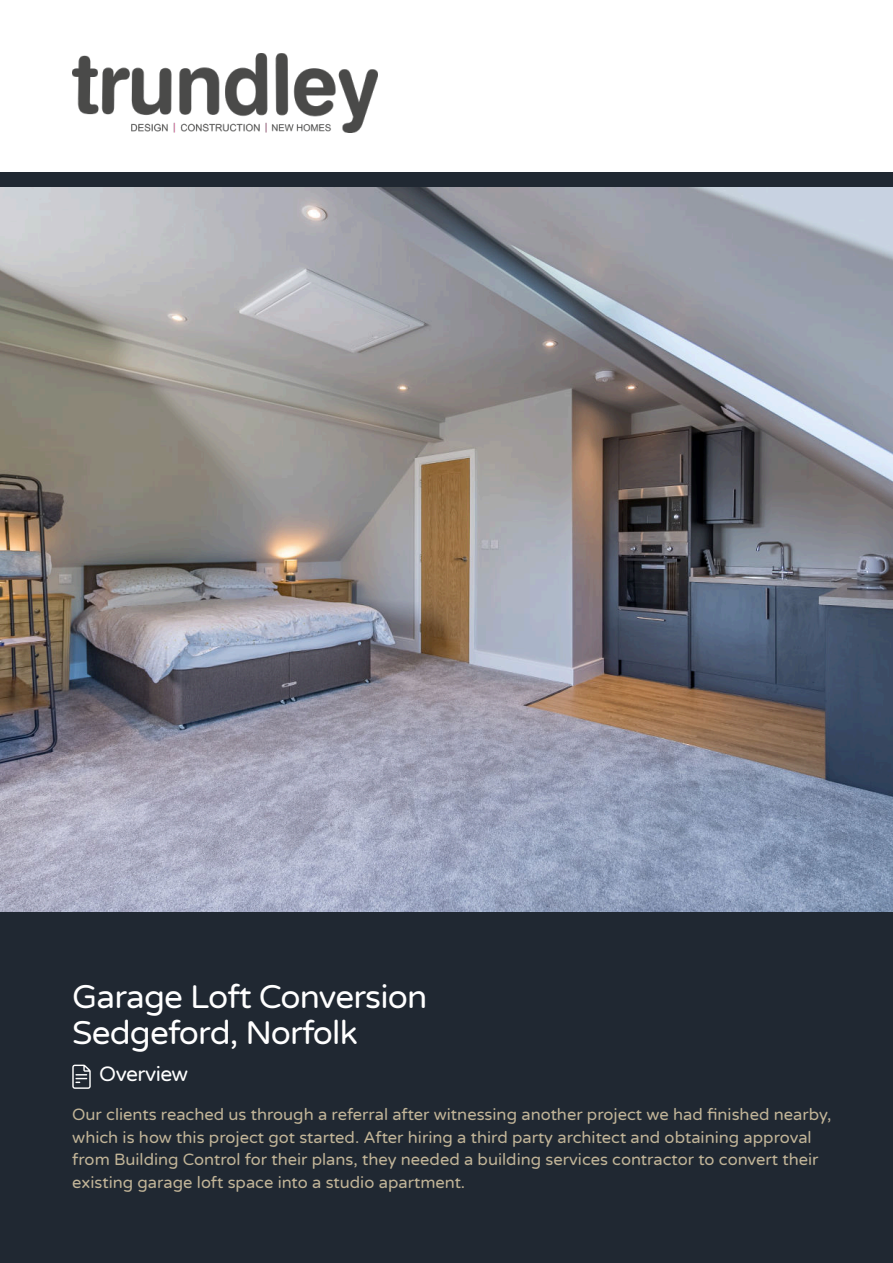
<style>
.page{position:relative;width:893px;height:1263px;background:#fff}
.page>*{position:absolute;margin:0;border:0;box-sizing:border-box;transform-origin:0 0}
.t1{font:33.15px/36px "Varela Round";letter-spacing:-.025em;color:#fff}
.t2{font:21px "Varela Round";letter-spacing:-.025em;color:#fff}
.t3{font:16.5px/22.5px "Varela Round";color:#c2b598}
</style>
<div class="page">
<div style="left:0;top:908px;width:893px;height:355px;background:#202832"></div>
<div style="left:0;top:172px;width:893px;height:15px;background:#202832"></div>
<svg style="left:72px;top:1065px;width:19px;height:24px"></svg>
<img style="left:0;top:187px;width:893px;height:725px">
<img style="left:72px;top:53px;width:305px;height:80px">
<h1 class="t1" style="left:72px;top:978px;width:357px">Garage Loft Conversion<br>Sedgeford, Norfolk</h1>
<p class="t2" style="left:99px;top:1060px;width:91px">Overview</p>
<p class="t3" style="left:72px;top:1103px;width:761px">Our clients reached us through a referral after witnessing another project we had finished nearby, which is how this project got started. After hiring a third party architect and obtaining approval from Building Control for their plans, they needed a building services contractor to convert their existing garage loft space into a studio apartment.</p>
</div>
